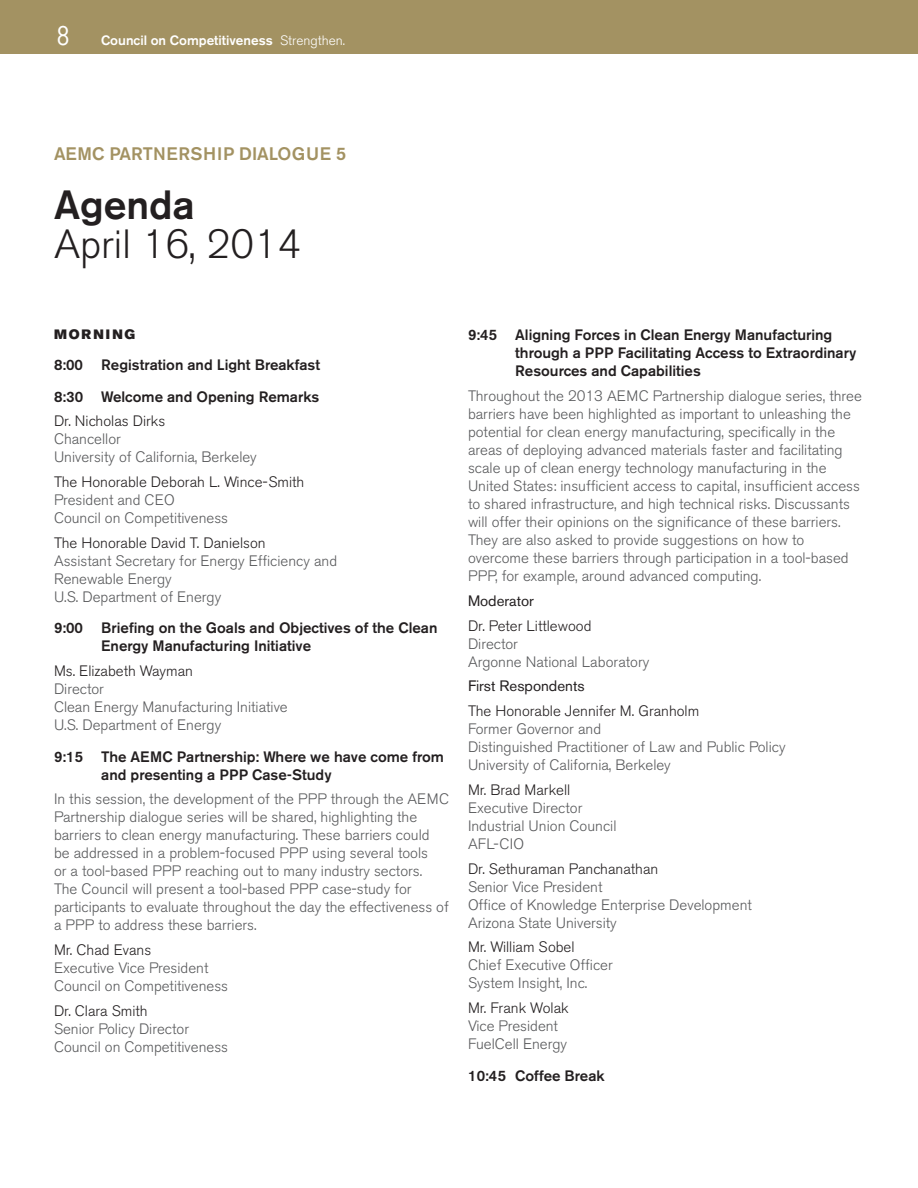
<style>
.page{position:relative;width:918px;height:1188px;background:#fff}
.page>*{position:absolute;margin:0;border:0;box-sizing:border-box;transform-origin:0 0}
.t1{font:300 40.5px "Akzidenz Grotesk BE";color:#231f20}
.t2{font:500 40.5px "Akzidenz Grotesk BE";color:#231f20}
.t3{font:500 18px "Akzidenz Grotesk BE";letter-spacing:.01em;color:#a39262}
.Agenda_Description{font:300 15px/18px "Akzidenz Grotesk BE";color:#58595b}
.Agenda_Text{font:300 15px/18px "Akzidenz Grotesk BE";color:#58595b}
.Agenda_Time{font:500 15px/18px "Akzidenz Grotesk BE";color:#231f20}
.Agneda_Name___Descri{font:300 15px "Akzidenz Grotesk BE";color:#231f20}
.Agenda_Moderator{font:15px "Akzidenz Grotesk BE";color:#231f20}
.t4{font:500 13.5px "Akzidenz Grotesk BE";color:#fff}
.List_subhead{font:13.5px "Akzidenz Grotesk BE Super";letter-spacing:.15em;color:#231f20}
.s1{font-family:"Numbers Claimcheck";font-weight:400;font-size:27px}
.s2{font-weight:300}
</style>
<div class="page">
<div style="left:0;top:0;width:918px;height:54px;background:#a39262"></div>
<p class="t4" style="left:56px;top:32px;width:290px"><span class="s1">8</span> Council on Competitiveness <span class="s2">Strengthen.</span></p>
<p class="t3" style="left:54px;top:142px;width:294px">AEMC PARTNERSHIP DIALOGUE 5</p>
<p class="t2" style="left:54px;top:180px;width:142px">Agenda</p>
<p class="t1" style="left:54px;top:221px;width:249px">April 16, 2014</p>
<p class="List_subhead" style="left:54px;top:326px;width:83px">MORNING</p>
<p class="Agenda_Time" style="left:54px;top:356px;width:268px">8:00 Registration and Light Breakfast</p>
<p class="Agenda_Time" style="left:54px;top:387px;width:267px">8:30 Welcome and Opening Remarks</p>
<p class="Agneda_Name___Descri" style="left:54px;top:413px;width:113px">Dr. Nicholas Dirks</p>
<p class="Agenda_Text" style="left:54px;top:430px;width:68px">Chancellor</p>
<p class="Agenda_Text" style="left:54px;top:448px;width:204px">University of California, Berkeley</p>
<p class="Agneda_Name___Descri" style="left:54px;top:474px;width:252px">The Honorable Deborah L. Wince-Smith</p>
<p class="Agenda_Text" style="left:54px;top:491px;width:122px">President and CEO</p>
<p class="Agenda_Text" style="left:54px;top:509px;width:176px">Council on Competitiveness</p>
<p class="Agneda_Name___Descri" style="left:54px;top:534px;width:213px">The Honorable David T. Danielson</p>
<p class="Agenda_Text" style="left:54px;top:552px;width:285px">Assistant Secretary for Energy Efficiency and<br>Renewable Energy</p>
<p class="Agenda_Text" style="left:54px;top:588px;width:169px">U.S. Department of Energy</p>
<p class="Agenda_Time" style="left:101px;top:619px;width:338px;text-indent:-47px">9:00 Briefing on the Goals and Objectives of the Clean<br>Energy Manufacturing Initiative</p>
<p class="Agneda_Name___Descri" style="left:54px;top:663px;width:141px">Ms. Elizabeth Wayman</p>
<p class="Agenda_Text" style="left:54px;top:680px;width:52px">Director</p>
<p class="Agenda_Text" style="left:54px;top:698px;width:235px">Clean Energy Manufacturing Initiative</p>
<p class="Agenda_Text" style="left:54px;top:716px;width:169px">U.S. Department of Energy</p>
<p class="Agenda_Time" style="left:101px;top:747px;width:344px;text-indent:-47px">9:15 The AEMC Partnership: Where we have come from and presenting a PPP Case-Study</p>
<p class="Agenda_Description" style="left:54px;top:790px;width:397px">In this session, the development of the PPP through the AEMC Partnership dialogue series will be shared, highlighting the barriers to clean energy manufacturing. These barriers could be addressed in a problem-focused PPP using several tools<br>or a tool-based PPP reaching out to many industry sectors.<br>The Council will present a tool-based PPP case-study for participants to evaluate throughout the day the effectiveness of a PPP to address these barriers.</p>
<p class="Agneda_Name___Descri" style="left:54px;top:942px;width:99px">Mr. Chad Evans</p>
<p class="Agenda_Text" style="left:54px;top:959px;width:156px">Executive Vice President</p>
<p class="Agenda_Text" style="left:54px;top:977px;width:176px">Council on Competitiveness</p>
<p class="Agneda_Name___Descri" style="left:54px;top:1002px;width:95px">Dr. Clara Smith</p>
<p class="Agenda_Text" style="left:54px;top:1020px;width:137px">Senior Policy Director</p>
<p class="Agenda_Text" style="left:54px;top:1038px;width:176px">Council on Competitiveness</p>
<p class="Agenda_Time" style="left:515px;top:326px;width:342px;text-indent:-47px">9:45 Aligning Forces in Clean Energy Manufacturing through a PPP Facilitating Access to Extraordinary<br>Resources and Capabilities</p>
<p class="Agenda_Description" style="left:468px;top:387px;width:395px">Throughout the 2013 AEMC Partnership dialogue series, three barriers have been highlighted as important to unleashing the potential for clean energy manufacturing, specifically in the areas of deploying advanced materials faster and facilitating scale up of clean energy technology manufacturing in the United States: insufficient access to capital, insufficient access to shared infrastructure, and high technical risks. Discussants will offer their opinions on the significance of these barriers.<br>They are also asked to provide suggestions on how to overcome these barriers through participation in a tool-based PPP, for example, around advanced computing.</p>
<p class="Agenda_Moderator" style="left:468px;top:592px;width:67px">Moderator</p>
<p class="Agneda_Name___Descri" style="left:468px;top:617px;width:125px">Dr. Peter Littlewood</p>
<p class="Agenda_Text" style="left:468px;top:635px;width:52px">Director</p>
<p class="Agenda_Text" style="left:468px;top:653px;width:183px">Argonne National Laboratory</p>
<p class="Agenda_Moderator" style="left:468px;top:677px;width:118px">First Respondents</p>
<p class="Agneda_Name___Descri" style="left:468px;top:703px;width:233px">The Honorable Jennifer M. Granholm</p>
<p class="Agenda_Text" style="left:468px;top:720px;width:135px">Former Governor and</p>
<p class="Agenda_Text" style="left:468px;top:738px;width:319px">Distinguished Practitioner of Law and Public Policy</p>
<p class="Agenda_Text" style="left:468px;top:756px;width:204px">University of California, Berkeley</p>
<p class="Agneda_Name___Descri" style="left:468px;top:781px;width:104px">Mr. Brad Markell</p>
<p class="Agenda_Text" style="left:468px;top:799px;width:116px">Executive Director</p>
<p class="Agenda_Text" style="left:468px;top:817px;width:150px">Industrial Union Council</p>
<p class="Agenda_Text" style="left:468px;top:835px;width:58px">AFL-CIO</p>
<p class="Agneda_Name___Descri" style="left:468px;top:860px;width:192px">Dr. Sethuraman Panchanathan</p>
<p class="Agenda_Text" style="left:468px;top:878px;width:136px">Senior Vice President</p>
<p class="Agenda_Text" style="left:468px;top:896px;width:285px">Office of Knowledge Enterprise Development</p>
<p class="Agenda_Text" style="left:468px;top:914px;width:150px">Arizona State University</p>
<p class="Agneda_Name___Descri" style="left:468px;top:939px;width:108px">Mr. William Sobel</p>
<p class="Agenda_Text" style="left:468px;top:957px;width:146px">Chief Executive Officer</p>
<p class="Agenda_Text" style="left:468px;top:975px;width:121px">System Insight, Inc.</p>
<p class="Agneda_Name___Descri" style="left:468px;top:1000px;width:102px">Mr. Frank Wolak</p>
<p class="Agenda_Text" style="left:468px;top:1017px;width:92px">Vice President</p>
<p class="Agenda_Text" style="left:468px;top:1035px;width:101px">FuelCell Energy</p>
<p class="Agenda_Time" style="left:468px;top:1066px;width:138px">10:45 Coffee Break</p>
</div>
